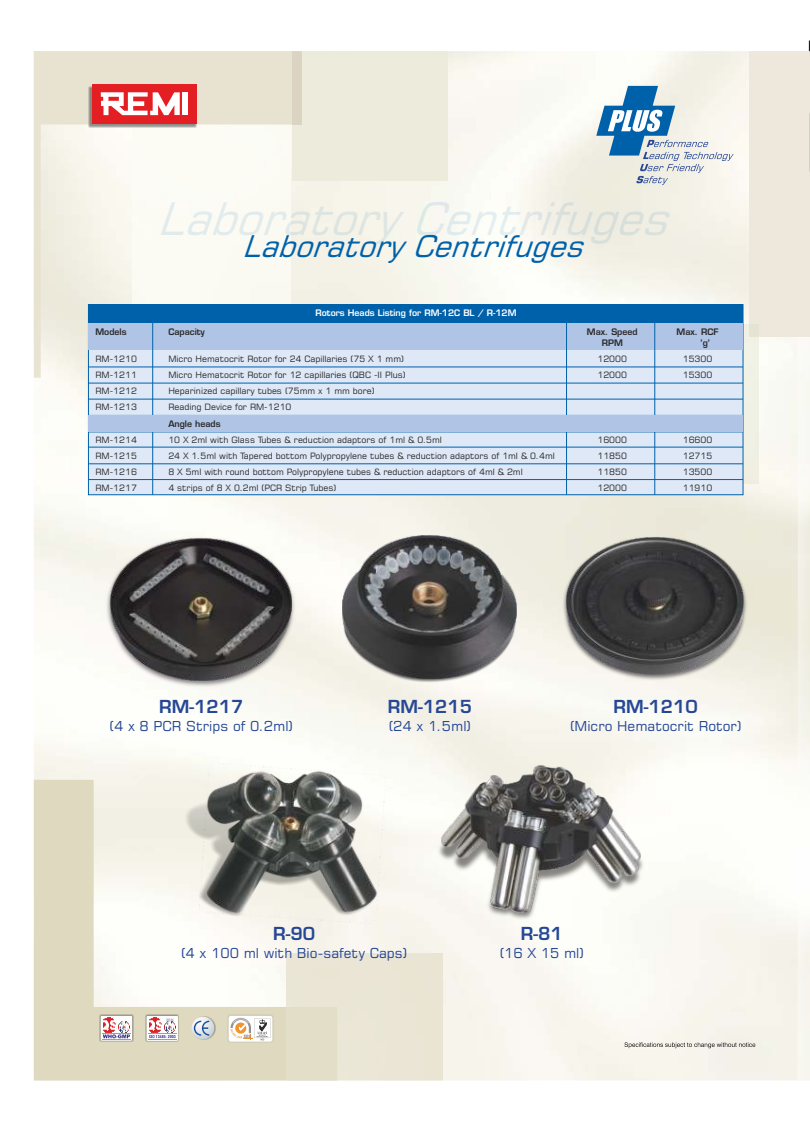
<style>
.page{position:relative;width:810px;height:1134px;background:#fff}
.page>*{position:absolute;margin:0;border:0;box-sizing:border-box;transform-origin:0 0}
.t1{font:45px "Square 721 BT Italic";color:rgb(0 97 171/.1)}
.t2{font:30px "Square 721 BT Italic";color:#0061ab}
.t3{font:17.5px "Square 721 Dm Normal";color:#264796}
.t4{font:13.75px "Square 721 BT";color:#264796}
.t5{font:8.75px "Square 721 BT";color:#292929}
.t6{font:8.75px/10.8px "Square 721 Dm Normal";color:#292929;text-align:center}
.t7{font:8.75px "Square 721 Dm Normal";color:#fff}
</style>
<div class="page">
<div style="left:34px;top:51px;width:259px;height:44px;background:#e8e3d1"></div>
<img style="left:34px;top:95px;width:267px;height:283px">
<svg style="left:34px;top:780px;width:303px;height:300px;fill:#ded9bf"></svg>
<div style="left:286px;top:954px;width:157px;height:126px;background:#eae5d4"></div>
<div style="left:749px;top:51px;width:61px;height:286px;background:#ede8db"></div>
<div style="left:600px;top:324px;width:158px;height:159px;background:#f0f1e4"></div>
<div style="left:132px;top:126px;width:159px;height:204px;background:#fcfcf5"></div>
<div style="left:293px;top:51px;width:155px;height:130px;background:#edebdb"></div>
<div style="left:293px;top:51px;width:9px;height:73px;background:#dbd4c2"></div>
<svg style="left:624px;top:1042px;width:131px;height:6px"></svg>
<img style="left:192px;top:1016px;width:24px;height:25px">
<svg style="left:192px;top:1016px;width:22px;height:23px"></svg>
<svg style="left:194px;top:1020px;width:15px;height:16px"></svg>
<img style="left:100px;top:1015px;width:34px;height:27px">
<svg style="left:101px;top:1016px;width:31px;height:25px"></svg>
<img style="left:102px;top:1017px;width:29px;height:16px">
<svg style="left:102px;top:1033px;width:29px;height:7px"></svg>
<img style="left:146px;top:1015px;width:34px;height:27px">
<svg style="left:147px;top:1016px;width:31px;height:25px"></svg>
<img style="left:147px;top:1017px;width:30px;height:16px">
<svg style="left:166px;top:1019px;width:8px;height:2px"></svg>
<svg style="left:148px;top:1033px;width:28px;height:7px"></svg>
<img style="left:227px;top:1014px;width:47px;height:29px">
<svg style="left:229px;top:1016px;width:43px;height:26px"></svg>
<svg style="left:231px;top:1018px;width:39px;height:22px"></svg>
<img style="left:88px;top:86px;width:108px;height:42px">
<div style="left:92px;top:84px;width:104px;height:39px;background:#e31f24"></div>
<svg style="left:101px;top:92px;width:79px;height:23px"></svg>
<div style="left:182px;top:92px;width:6px;height:23px;background:#fff"></div>
<svg style="left:596px;top:86px;width:138px;height:99px"></svg>
<img style="left:809px;top:113px;width:1px;height:59px">
<svg style="left:88px;top:304px;width:656px;height:191px;fill:#dee8f7"></svg>
<div style="left:88px;top:305px;width:655px;height:18px;background:#0061ab"></div>
<hr style="left:88px;top:367px;width:655px;height:1px;background:#0061ab">
<hr style="left:88px;top:383px;width:655px;height:1px;background:#0061ab">
<hr style="left:88px;top:399px;width:655px;height:1px;background:#0061ab">
<hr style="left:88px;top:432px;width:655px;height:1px;background:#0061ab">
<hr style="left:88px;top:447px;width:655px;height:1px;background:#0061ab">
<hr style="left:88px;top:463px;width:655px;height:1px;background:#0061ab">
<hr style="left:88px;top:479px;width:655px;height:1px;background:#0061ab">
<div style="left:88px;top:323px;width:65px;height:26px;background:#b0c4e6"></div>
<div style="left:153px;top:323px;width:414px;height:26px;background:#b0c4e6"></div>
<div style="left:567px;top:323px;width:88px;height:26px;background:#b0c4e6"></div>
<div style="left:655px;top:323px;width:88px;height:26px;background:#b0c4e6"></div>
<hr style="left:654px;top:323px;width:1px;height:172px;background:#0061ab">
<hr style="left:566px;top:323px;width:1px;height:172px;background:#0061ab">
<hr style="left:152px;top:323px;width:1px;height:172px;background:#0061ab">
<div style="left:88px;top:415px;width:655px;height:17px;background:#b0c4e6"></div>
<img style="left:344px;top:678px;width:171px;height:5px">
<img style="left:342px;top:536px;width:174px;height:142px">
<img style="left:105px;top:536px;width:192px;height:152px">
<img style="left:110px;top:538px;width:182px;height:143px">
<img style="left:437px;top:779px;width:209px;height:142px">
<img style="left:442px;top:765px;width:199px;height:148px">
<img style="left:562px;top:536px;width:186px;height:146px">
<img style="left:566px;top:537px;width:178px;height:138px">
<img style="left:172px;top:784px;width:216px;height:141px">
<img style="left:200px;top:764px;width:185px;height:159px">
<h1 class="t1" style="left:157px;top:200px;width:512px">Laboratory Centrifuges</h1>
<h2 class="t2" style="left:242px;top:235px;width:342px">Laboratory Centrifuges</h2>
<p class="t7" style="left:316px;top:309px;width:202px">Rotors Heads Listing for RM-12C BL / R-12M</p>
<p class="t6" style="left:677px;top:328px;width:44px">Max. RCF</p>
<p class="t6" style="left:95px;top:328px;width:33px">Models</p>
<p class="t6" style="left:168px;top:328px;width:38px">Capacity</p>
<p class="t6" style="left:587px;top:328px;width:52px">Max. Speed<br>RPM</p>
<p class="t6" style="left:701px;top:338px;width:11px">'g’</p>
<p class="t5" style="left:95px;top:355px;width:43px">RM-1210</p>
<p class="t5" style="left:168px;top:355px;width:237px">Micro Hematocrit Rotor for 24 Capillaries (75 X 1 mm)</p>
<p class="t5" style="left:597px;top:355px;width:31px">12000</p>
<p class="t5" style="left:683px;top:355px;width:31px">15300</p>
<p class="t5" style="left:95px;top:372px;width:43px">RM-1211</p>
<p class="t5" style="left:168px;top:372px;width:239px">Micro Hematocrit Rotor for 12 capillaries (QBC -II Plus)</p>
<p class="t5" style="left:597px;top:372px;width:31px">12000</p>
<p class="t5" style="left:683px;top:372px;width:31px">15300</p>
<p class="t5" style="left:95px;top:388px;width:43px">RM-1212</p>
<p class="t5" style="left:168px;top:388px;width:208px">Heparinized capillary tubes (75mm x 1 mm bore)</p>
<p class="t5" style="left:95px;top:404px;width:43px">RM-1213</p>
<p class="t5" style="left:168px;top:404px;width:125px">Reading Device for RM-1210</p>
<p class="t5" style="left:95px;top:436px;width:43px">RM-1214</p>
<p class="t5" style="left:168px;top:436px;width:275px">10 X 2ml with Glass Tubes &amp; reduction adaptors of 1ml &amp; 0.5ml</p>
<p class="t5" style="left:597px;top:436px;width:31px">16000</p>
<p class="t5" style="left:683px;top:436px;width:31px">16600</p>
<p class="t5" style="left:95px;top:452px;width:43px">RM-1215</p>
<p class="t5" style="left:168px;top:452px;width:388px">24 X 1.5ml with Tapered bottom Polypropylene tubes &amp; reduction adaptors of 1ml &amp; 0.4ml</p>
<p class="t5" style="left:597px;top:452px;width:31px">11850</p>
<p class="t5" style="left:683px;top:452px;width:31px">12715</p>
<p class="t5" style="left:95px;top:468px;width:43px">RM-1216</p>
<p class="t5" style="left:168px;top:468px;width:356px">8 X 5ml with round bottom Polypropylene tubes &amp; reduction adaptors of 4ml &amp; 2ml</p>
<p class="t5" style="left:597px;top:468px;width:31px">11850</p>
<p class="t5" style="left:683px;top:468px;width:31px">13500</p>
<p class="t5" style="left:95px;top:484px;width:43px">RM-1217</p>
<p class="t5" style="left:168px;top:484px;width:169px">4 strips of 8 X 0.2ml (PCR Strip Tubes)</p>
<p class="t5" style="left:597px;top:484px;width:31px">12000</p>
<p class="t5" style="left:683px;top:484px;width:31px">11910</p>
<p class="t6" style="left:168px;top:419px;width:54px">Angle heads</p>
<h3 class="t3" style="left:159px;top:700px;width:86px">RM-1217</h3>
<h3 class="t4" style="left:110px;top:720px;width:185px">(4 x 8 PCR Strips of 0.2ml)</h3>
<h3 class="t3" style="left:388px;top:700px;width:86px">RM-1215</h3>
<h3 class="t4" style="left:389px;top:720px;width:84px">(24 x 1.5ml)</h3>
<h3 class="t3" style="left:614px;top:700px;width:86px">RM-1210</h3>
<h3 class="t4" style="left:570px;top:720px;width:173px">(Micro Hematocrit Rotor)</h3>
<h3 class="t3" style="left:273px;top:927px;width:43px">R-90</h3>
<h3 class="t4" style="left:181px;top:947px;width:228px">(4 x 100 ml with Bio-safety Caps)</h3>
<h3 class="t3" style="left:521px;top:927px;width:43px">R-81</h3>
<h3 class="t4" style="left:500px;top:947px;width:86px">(16 X 15 ml)</h3>
</div>
